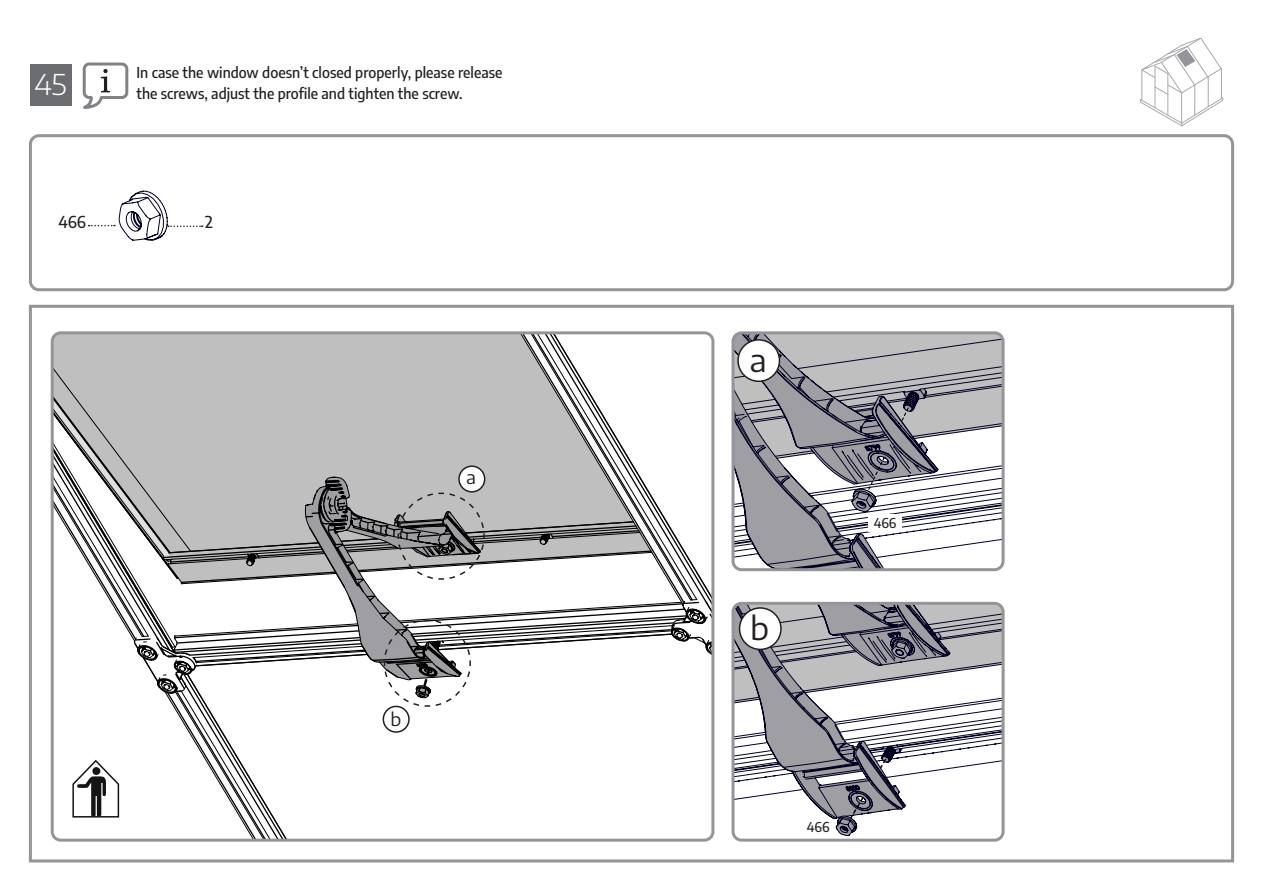
<style>
.page{position:relative;width:1263px;height:893px;background:#fff}
.page>*{position:absolute;margin:0;border:0;box-sizing:border-box;transform-origin:0 0}
.t1{font:100 condensed 31.5px "Encode Sans";color:#231f20}
.t2{font:100 condensed 28.5px "Encode Sans";color:#fff}
.t3{font:100 condensed 18px "Encode Sans";color:#231f20}
.t4{font:500 semi-condensed 16.5px "Encode Sans";color:#231f20}
.t5{font:500 semi-condensed 15px/21px "Encode Sans";color:#231f20}
.t6{font:100 condensed 13.5px "Encode Sans";color:#231f20}
</style>
<div class="page">
<div style="left:31px;top:65px;width:41px;height:41px;background:#6c6d70"></div>
<div style="left:29px;top:134px;width:1205px;height:157px;border:3px solid #939598;border-radius:9px"></div>
<div style="left:29px;top:305px;width:1205px;height:557px;background:#fff;border:3px solid #939598"></div>
<svg style="left:82px;top:62px;width:47px;height:47px"></svg>
<svg style="left:89px;top:190px;width:114px;height:51px"></svg>
<svg style="left:735px;top:335px;width:268px;height:235px"></svg>
<div style="left:731px;top:331px;width:273px;height:240px;border:3px solid #939598;border-radius:9px"></div>
<svg style="left:735px;top:603px;width:268px;height:233px"></svg>
<div style="left:731px;top:602px;width:273px;height:240px;border:3px solid #939598;border-radius:9px"></div>
<div style="left:738px;top:340px;width:41px;height:41px;background:#fff;border-radius:50%"></div>
<div style="left:737px;top:339px;width:43px;height:43px;border:2px solid #231f20;border-radius:50%"></div>
<div style="left:739px;top:608px;width:42px;height:41px;background:#fff;border-radius:50%"></div>
<div style="left:739px;top:607px;width:43px;height:43px;border:2px solid #231f20;border-radius:50%"></div>
<div style="left:868px;top:514px;width:34px;height:17px;background:#fff"></div>
<svg style="left:55px;top:721px;width:232px;height:117px"></svg>
<svg style="left:52px;top:333px;width:661px;height:388px"></svg>
<div style="left:383px;top:706px;width:26px;height:26px;background:#fff;border-radius:50%"></div>
<div style="left:383px;top:706px;width:27px;height:27px;border:2px solid #231f20;border-radius:50%"></div>
<svg style="left:65px;top:754px;width:64px;height:70px"></svg>
<svg style="left:1140px;top:38px;width:83px;height:89px"></svg>
<hr style="left:1221px;top:68px;width:1px;height:30px;background:#a7a9ac">
<h2 class="t2" style="left:35px;top:65px;width:34px">45</h2>
<p class="t5" style="left:137px;top:62px;width:367px">In case the window doesn’t closed properly, please release the screws, adjust the profile and tighten the screw.</p>
<p class="t4" style="left:58px;top:210px;width:29px">466</p>
<p class="t4" style="left:205px;top:210px;width:9px">2</p>
<p class="t3" style="left:466px;top:465px;width:11px">a</p>
<p class="t3" style="left:391px;top:707px;width:12px">b</p>
<h1 class="t1" style="left:750px;top:338px;width:19px">a</h1>
<h1 class="t1" style="left:750px;top:606px;width:21px">b</h1>
<p class="t6" style="left:874px;top:513px;width:24px">466</p>
<p class="t6" style="left:807px;top:817px;width:24px">466</p>
</div>
